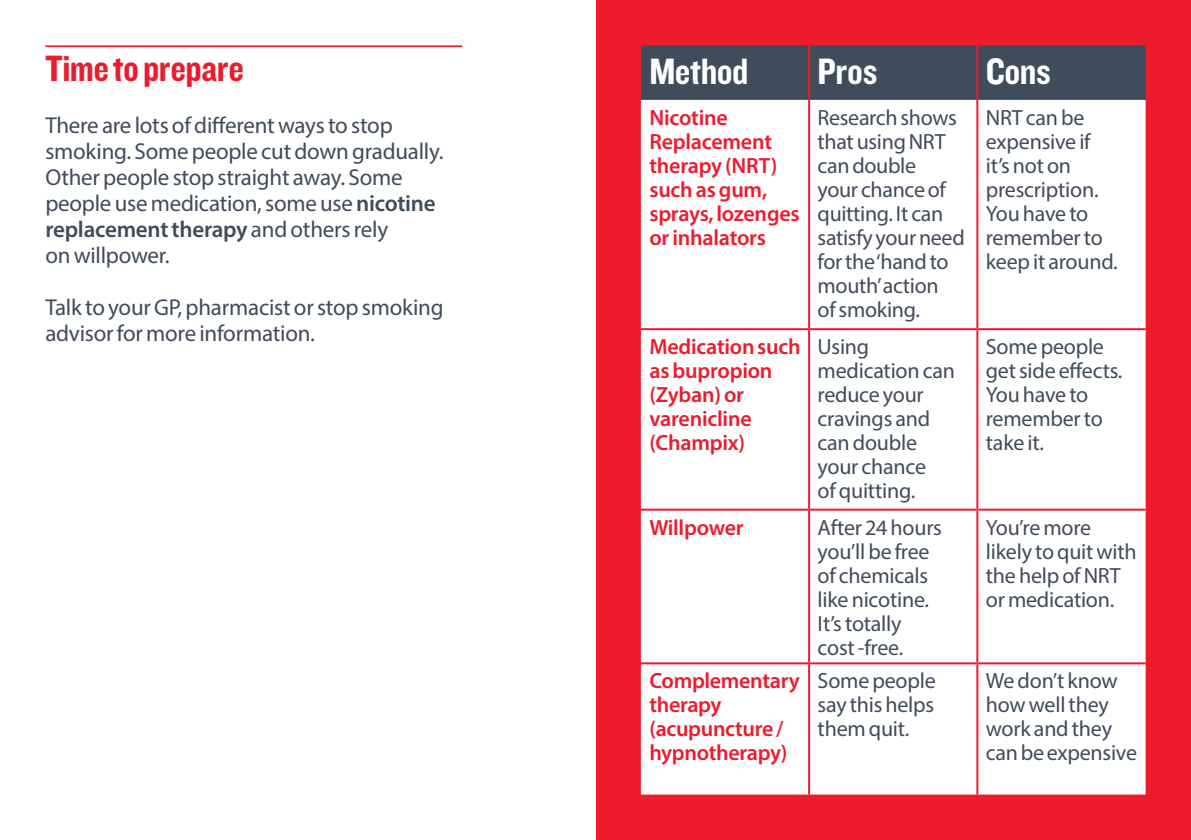
<style>
.page{position:relative;width:1191px;height:840px;background:#fff}
.page>*{position:absolute;margin:0;border:0;box-sizing:border-box;transform-origin:0 0}
.Heading{font:38px "Knockout 50 Welterweight";letter-spacing:-.015em;color:#fff}
.Heading-2{font:38px "Knockout 50 Welterweight";letter-spacing:-.01em;color:#ee1b2d}
.Body{font:23px/26px "Myriad Pro";letter-spacing:-.01em;color:#404b5c}
.Body-2{font:22px/24px "Myriad Pro";letter-spacing:-.01em;color:#404b5c}
.Body-3{font:600 22px/24px "Myriad Pro";letter-spacing:-.01em;color:#ee1b2d}
.s1{font-weight:600}
</style>
<div class="page">
<div style="left:596px;top:0;width:595px;height:839px;background:#ee1b2d"></div>
<hr style="left:45px;top:45px;width:417px;height:2px;background:#ee1b2d">
<div style="left:641px;top:45px;width:504px;height:55px;background:#404b5c"></div>
<div style="left:641px;top:100px;width:504px;height:694px;background:#fff"></div>
<hr style="left:808px;top:45px;width:2px;height:55px;background:#ee1b2d">
<hr style="left:976px;top:45px;width:2px;height:55px;background:#ee1b2d">
<hr style="left:808px;top:100px;width:2px;height:228px;background:#ee1b2d">
<hr style="left:976px;top:100px;width:2px;height:228px;background:#ee1b2d">
<hr style="left:641px;top:328px;width:168px;height:2px;background:#ee1b2d">
<hr style="left:809px;top:328px;width:168px;height:2px;background:#ee1b2d">
<hr style="left:808px;top:330px;width:2px;height:178px;background:#ee1b2d">
<hr style="left:977px;top:328px;width:168px;height:2px;background:#ee1b2d">
<hr style="left:976px;top:330px;width:2px;height:178px;background:#ee1b2d">
<hr style="left:641px;top:508px;width:168px;height:2px;background:#ee1b2d">
<hr style="left:809px;top:508px;width:168px;height:2px;background:#ee1b2d">
<hr style="left:808px;top:510px;width:2px;height:152px;background:#ee1b2d">
<hr style="left:977px;top:508px;width:168px;height:2px;background:#ee1b2d">
<hr style="left:976px;top:510px;width:2px;height:152px;background:#ee1b2d">
<hr style="left:641px;top:662px;width:168px;height:2px;background:#ee1b2d">
<hr style="left:809px;top:662px;width:168px;height:2px;background:#ee1b2d">
<hr style="left:808px;top:664px;width:2px;height:130px;background:#ee1b2d">
<hr style="left:977px;top:662px;width:168px;height:2px;background:#ee1b2d">
<hr style="left:976px;top:664px;width:2px;height:130px;background:#ee1b2d">
<p class="Heading-2" style="left:45px;top:43px;width:200px">Time to prepare</p>
<p class="Body" style="left:45px;top:112px;width:400px">There are lots of different ways to stop smoking. Some people cut down gradually.<br>Other people stop straight away. Some people use medication, some use <span class="s1">nicotine replacement therapy</span> and others rely<br>on willpower.</p>
<p class="Body" style="left:45px;top:294px;width:400px">Talk to your GP, pharmacist or stop smoking advisor for more information.</p>
<p class="Heading" style="left:649px;top:47px;width:101px">Method</p>
<p class="Heading" style="left:817px;top:47px;width:61px">Pros</p>
<p class="Heading" style="left:986px;top:47px;width:66px">Cons</p>
<p class="Body-3" style="left:649px;top:105px;width:152px">Nicotine<br>Replacement therapy (NRT) such as gum, sprays, lozenges or inhalators</p>
<p class="Body-2" style="left:817px;top:105px;width:149px">Research shows that using NRT can double<br>your chance of quitting. It can satisfy your need for the ‘hand to mouth’action<br>of smoking.</p>
<p class="Body-2" style="left:986px;top:105px;width:133px">NRT can be expensive if it’s not on prescription.<br>You have to remember to keep it around.</p>
<p class="Body-3" style="left:649px;top:334px;width:153px">Medication such as bupropion (Zyban) or varenicline (Champix)</p>
<p class="Body-2" style="left:817px;top:334px;width:139px">Using medication can reduce your cravings and can double your chance<br>of quitting.</p>
<p class="Body-2" style="left:986px;top:334px;width:138px">Some people get side effects.</p>
<p class="Body-2" style="left:986px;top:382px;width:118px">You have to remember to take it.</p>
<p class="Body-3" style="left:649px;top:514px;width:96px">Willpower</p>
<p class="Body-2" style="left:817px;top:514px;width:126px">After 24 hours you’ll be free of chemicals like nicotine.<br>It’s totally cost -free.</p>
<p class="Body-2" style="left:986px;top:514px;width:152px">You’re more likely to quit with the help of NRT or medication.</p>
<p class="Body-3" style="left:649px;top:668px;width:152px">Complementary therapy</p>
<p class="Body-3" style="left:649px;top:716px;width:139px">(acupuncture / hypnotherapy)</p>
<p class="Body-2" style="left:817px;top:668px;width:120px;text-align:justify">Some people say this helps them quit.</p>
<p class="Body-2" style="left:986px;top:668px;width:133px">We don’t know how well they work and they</p>
<p class="Body-2" style="left:986px;top:740px;width:153px">can be expensive</p>
</div>
